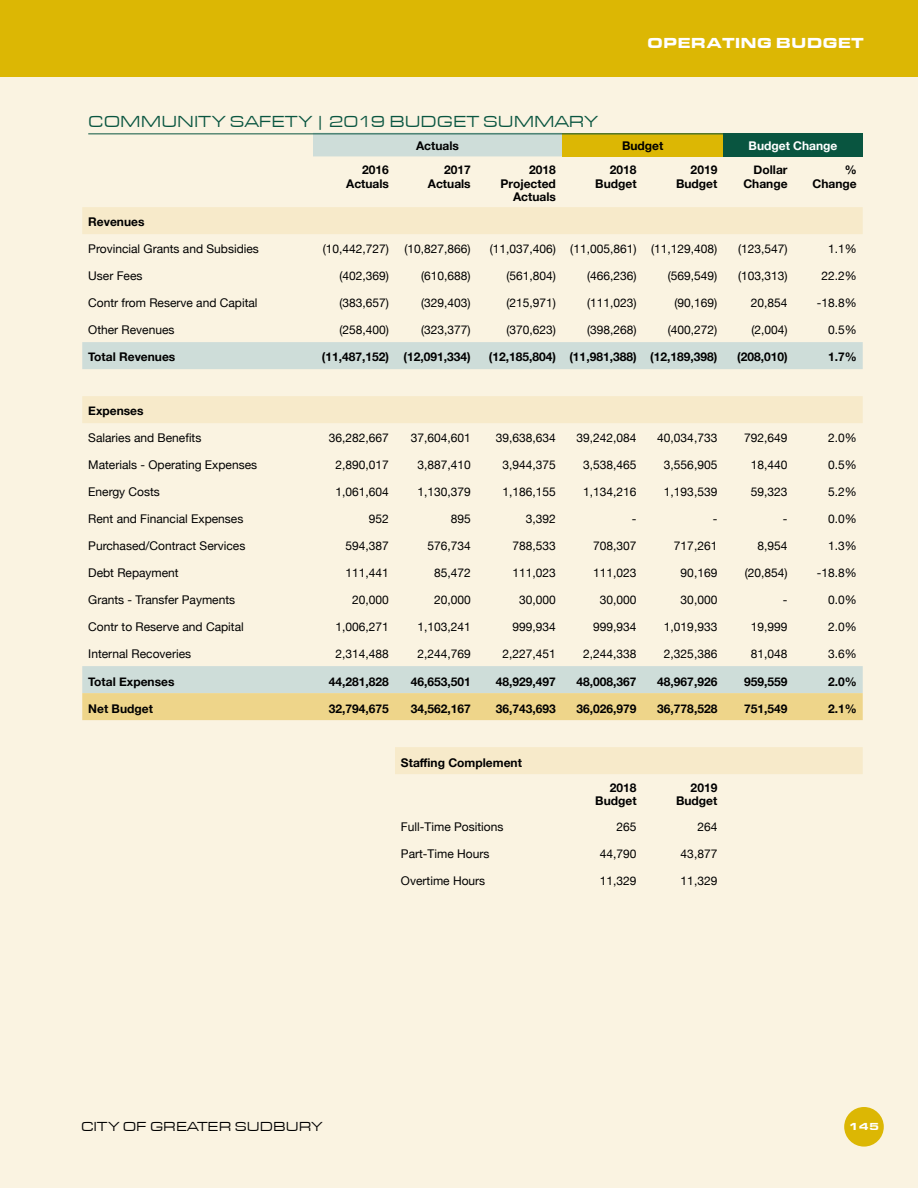
<style>
.page{position:relative;width:918px;height:1188px;background:#faf3e1}
.page>*{position:absolute;margin:0;border:0;box-sizing:border-box;transform-origin:0 0}
.t1{font:16.5px "Eurostile T Regu Exte";color:#095540}
.t2{font:900 15px "Eurostile Extended";color:#fff}
.t3{font:13.5px "Eurostile T Regu Exte";color:#000}
.t4{font:12px "Helvetica Neue";color:#000}
.t5{font:700 12px/13.5px "Helvetica Neue";color:#000;text-align:right}
.t6{font:700 12px "Helvetica Neue";color:#fff}
.t7{font:900 10.5px "Eurostile Extended";color:#fff}
</style>
<div class="page">
<div style="left:0;top:0;width:918px;height:76px;background:#dcb704"></div>
<div style="left:844px;top:1107px;width:40px;height:40px;background:#dcb704;border-radius:50%"></div>
<svg style="left:88px;top:134px;width:775px;height:23px;fill:#ceddd9"></svg>
<div style="left:562px;top:133px;width:161px;height:23px;background:#dcb704"></div>
<div style="left:723px;top:133px;width:140px;height:23px;background:#095540"></div>
<svg style="left:82px;top:207px;width:781px;height:567px"></svg>
<div style="left:82px;top:693px;width:781px;height:27px;background:#eed58a"></div>
<hr style="left:88px;top:133px;width:769px;height:1px;background:#095540">
<p class="t2" style="left:647px;top:34px;width:218px">OPERATING BUDGET</p>
<h1 class="t1" style="left:88px;top:112px;width:511px">COMMUNITY SAFETY | 2019 BUDGET SUMMARY</h1>
<p class="t5" style="left:416px;top:140px;width:44px">Actuals</p>
<p class="t5" style="left:622px;top:140px;width:43px">Budget</p>
<p class="t6" style="left:749px;top:137px;width:90px">Budget Change</p>
<p class="t5" style="left:346px;top:163px;width:44px">2016<br>Actuals</p>
<p class="t5" style="left:428px;top:163px;width:44px">2017<br>Actuals</p>
<p class="t5" style="left:501px;top:163px;width:57px">2018<br>Projected<br>Actuals</p>
<p class="t5" style="left:595px;top:163px;width:43px">2018<br>Budget</p>
<p class="t5" style="left:676px;top:163px;width:43px">2019<br>Budget</p>
<p class="t5" style="left:743px;top:163px;width:46px">Dollar<br>Change</p>
<p class="t5" style="left:812px;top:163px;width:46px">%<br>Change</p>
<p class="t5" style="left:88px;top:216px;width:58px">Revenues</p>
<p class="t4" style="left:88px;top:240px;width:172px">Provincial Grants and Subsidies</p>
<p class="t4" style="left:323px;top:240px;width:68px">(10,442,727)</p>
<p class="t4" style="left:405px;top:240px;width:68px">(10,827,866)</p>
<p class="t4" style="left:490px;top:240px;width:229px">(11,037,406) (11,005,861) (11,129,408)</p>
<p class="t4" style="left:738px;top:240px;width:51px">(123,547)</p>
<p class="t4" style="left:828px;top:240px;width:30px">1.1%</p>
<p class="t4" style="left:88px;top:267px;width:56px">User Fees</p>
<p class="t4" style="left:339px;top:267px;width:51px">(402,369)</p>
<p class="t4" style="left:421px;top:267px;width:51px">(610,688)</p>
<p class="t4" style="left:506px;top:267px;width:51px">(561,804)</p>
<p class="t4" style="left:587px;top:267px;width:51px">(466,236)</p>
<p class="t4" style="left:668px;top:267px;width:51px">(569,549)</p>
<p class="t4" style="left:738px;top:267px;width:51px">(103,313)</p>
<p class="t4" style="left:821px;top:267px;width:37px">22.2%</p>
<p class="t4" style="left:88px;top:294px;width:171px">Contr from Reserve and Capital</p>
<p class="t4" style="left:339px;top:294px;width:51px">(383,657)</p>
<p class="t4" style="left:421px;top:294px;width:51px">(329,403)</p>
<p class="t4" style="left:506px;top:294px;width:51px">(215,971)</p>
<p class="t4" style="left:587px;top:294px;width:51px">(111,023)</p>
<p class="t4" style="left:674px;top:294px;width:44px">(90,169)</p>
<p class="t4" style="left:751px;top:294px;width:38px">20,854</p>
<p class="t4" style="left:817px;top:294px;width:42px">-18.8%</p>
<p class="t4" style="left:88px;top:321px;width:88px">Other Revenues</p>
<p class="t4" style="left:339px;top:321px;width:51px">(258,400)</p>
<p class="t4" style="left:421px;top:321px;width:51px">(323,377)</p>
<p class="t4" style="left:506px;top:321px;width:51px">(370,623)</p>
<p class="t4" style="left:587px;top:321px;width:51px">(398,268)</p>
<p class="t4" style="left:668px;top:321px;width:51px">(400,272)</p>
<p class="t4" style="left:751px;top:321px;width:38px">(2,004)</p>
<p class="t4" style="left:828px;top:321px;width:30px">0.5%</p>
<p class="t5" style="left:88px;top:351px;width:89px">Total Revenues</p>
<p class="t5" style="left:322px;top:351px;width:150px">(11,487,152) (12,091,334)</p>
<p class="t5" style="left:489px;top:351px;width:230px">(12,185,804) (11,981,388) (12,189,398)</p>
<p class="t5" style="left:737px;top:351px;width:52px">(208,010)</p>
<p class="t5" style="left:828px;top:351px;width:30px">1.7%</p>
<p class="t5" style="left:88px;top:405px;width:57px">Expenses</p>
<p class="t4" style="left:88px;top:429px;width:115px">Salaries and Benefits</p>
<p class="t4" style="left:329px;top:429px;width:62px">36,282,667</p>
<p class="t4" style="left:411px;top:429px;width:62px">37,604,601</p>
<p class="t4" style="left:496px;top:429px;width:62px">39,638,634</p>
<p class="t4" style="left:577px;top:429px;width:62px">39,242,084</p>
<p class="t4" style="left:657px;top:429px;width:62px">40,034,733</p>
<p class="t4" style="left:744px;top:429px;width:45px">792,649</p>
<p class="t4" style="left:828px;top:429px;width:30px">2.0%</p>
<p class="t4" style="left:88px;top:456px;width:170px">Materials - Operating Expenses</p>
<p class="t4" style="left:336px;top:456px;width:55px">2,890,017</p>
<p class="t4" style="left:417px;top:456px;width:55px">3,887,410</p>
<p class="t4" style="left:503px;top:456px;width:55px">3,944,375</p>
<p class="t4" style="left:583px;top:456px;width:55px">3,538,465</p>
<p class="t4" style="left:664px;top:456px;width:55px">3,556,905</p>
<p class="t4" style="left:751px;top:456px;width:38px">18,440</p>
<p class="t4" style="left:828px;top:456px;width:30px">0.5%</p>
<p class="t4" style="left:88px;top:483px;width:73px">Energy Costs</p>
<p class="t4" style="left:336px;top:483px;width:55px">1,061,604</p>
<p class="t4" style="left:417px;top:483px;width:55px">1,130,379</p>
<p class="t4" style="left:503px;top:483px;width:55px">1,186,155</p>
<p class="t4" style="left:583px;top:483px;width:55px">1,134,216</p>
<p class="t4" style="left:664px;top:483px;width:55px">1,193,539</p>
<p class="t4" style="left:751px;top:483px;width:38px">59,323</p>
<p class="t4" style="left:828px;top:483px;width:30px">5.2%</p>
<p class="t4" style="left:88px;top:510px;width:157px">Rent and Financial Expenses</p>
<p class="t4" style="left:369px;top:510px;width:22px">952</p>
<p class="t4" style="left:451px;top:510px;width:22px">895</p>
<p class="t4" style="left:526px;top:510px;width:32px">3,392</p>
<p class="t4" style="left:632px;top:510px;width:6px">-</p>
<p class="t4" style="left:713px;top:510px;width:6px">-</p>
<p class="t4" style="left:783px;top:510px;width:6px">-</p>
<p class="t4" style="left:828px;top:510px;width:30px">0.0%</p>
<p class="t4" style="left:88px;top:537px;width:159px">Purchased/Contract Services</p>
<p class="t4" style="left:346px;top:537px;width:45px">594,387</p>
<p class="t4" style="left:427px;top:537px;width:45px">576,734</p>
<p class="t4" style="left:513px;top:537px;width:45px">788,533</p>
<p class="t4" style="left:593px;top:537px;width:45px">708,307</p>
<p class="t4" style="left:674px;top:537px;width:45px">717,261</p>
<p class="t4" style="left:758px;top:537px;width:32px">8,954</p>
<p class="t4" style="left:828px;top:537px;width:30px">1.3%</p>
<p class="t4" style="left:88px;top:564px;width:92px">Debt Repayment</p>
<p class="t4" style="left:346px;top:564px;width:45px">111,441</p>
<p class="t4" style="left:434px;top:564px;width:38px">85,472</p>
<p class="t4" style="left:513px;top:564px;width:45px">111,023</p>
<p class="t4" style="left:593px;top:564px;width:45px">111,023</p>
<p class="t4" style="left:681px;top:564px;width:38px">90,169</p>
<p class="t4" style="left:745px;top:564px;width:44px">(20,854)</p>
<p class="t4" style="left:817px;top:564px;width:42px">-18.8%</p>
<p class="t4" style="left:88px;top:591px;width:148px">Grants - Transfer Payments</p>
<p class="t4" style="left:352px;top:591px;width:38px">20,000</p>
<p class="t4" style="left:434px;top:591px;width:38px">20,000</p>
<p class="t4" style="left:519px;top:591px;width:38px">30,000</p>
<p class="t4" style="left:600px;top:591px;width:38px">30,000</p>
<p class="t4" style="left:681px;top:591px;width:38px">30,000</p>
<p class="t4" style="left:783px;top:591px;width:6px">-</p>
<p class="t4" style="left:828px;top:591px;width:30px">0.0%</p>
<p class="t4" style="left:88px;top:618px;width:157px">Contr to Reserve and Capital</p>
<p class="t4" style="left:336px;top:618px;width:55px">1,006,271</p>
<p class="t4" style="left:417px;top:618px;width:55px">1,103,241</p>
<p class="t4" style="left:513px;top:618px;width:45px">999,934</p>
<p class="t4" style="left:593px;top:618px;width:45px">999,934</p>
<p class="t4" style="left:664px;top:618px;width:55px">1,019,933</p>
<p class="t4" style="left:751px;top:618px;width:38px">19,999</p>
<p class="t4" style="left:828px;top:618px;width:30px">2.0%</p>
<p class="t4" style="left:88px;top:645px;width:104px">Internal Recoveries</p>
<p class="t4" style="left:336px;top:645px;width:55px">2,314,488</p>
<p class="t4" style="left:417px;top:645px;width:55px">2,244,769</p>
<p class="t4" style="left:503px;top:645px;width:55px">2,227,451</p>
<p class="t4" style="left:583px;top:645px;width:55px">2,244,338</p>
<p class="t4" style="left:664px;top:645px;width:55px">2,325,386</p>
<p class="t4" style="left:751px;top:645px;width:38px">81,048</p>
<p class="t4" style="left:828px;top:645px;width:30px">3.6%</p>
<p class="t5" style="left:88px;top:675px;width:88px">Total Expenses</p>
<p class="t5" style="left:329px;top:675px;width:62px">44,281,828</p>
<p class="t5" style="left:411px;top:675px;width:62px">46,653,501</p>
<p class="t5" style="left:496px;top:675px;width:62px">48,929,497</p>
<p class="t5" style="left:577px;top:675px;width:62px">48,008,367</p>
<p class="t5" style="left:657px;top:675px;width:62px">48,967,926</p>
<p class="t5" style="left:744px;top:675px;width:45px">959,559</p>
<p class="t5" style="left:828px;top:675px;width:30px">2.0%</p>
<p class="t5" style="left:88px;top:702px;width:66px">Net Budget</p>
<p class="t5" style="left:329px;top:702px;width:62px">32,794,675</p>
<p class="t5" style="left:411px;top:702px;width:62px">34,562,167</p>
<p class="t5" style="left:496px;top:702px;width:62px">36,743,693</p>
<p class="t5" style="left:577px;top:702px;width:62px">36,026,979</p>
<p class="t5" style="left:657px;top:702px;width:62px">36,778,528</p>
<p class="t5" style="left:744px;top:702px;width:45px">751,549</p>
<p class="t5" style="left:828px;top:702px;width:30px">2.1%</p>
<p class="t5" style="left:401px;top:756px;width:122px">Staffing Complement</p>
<p class="t5" style="left:595px;top:781px;width:43px">2018<br>Budget</p>
<p class="t5" style="left:676px;top:781px;width:43px">2019<br>Budget</p>
<p class="t4" style="left:401px;top:818px;width:104px">Full-Time Positions</p>
<p class="t4" style="left:617px;top:818px;width:22px">265</p>
<p class="t4" style="left:697px;top:818px;width:22px">264</p>
<p class="t4" style="left:401px;top:845px;width:90px">Part-Time Hours</p>
<p class="t4" style="left:600px;top:845px;width:38px">44,790</p>
<p class="t4" style="left:681px;top:845px;width:38px">43,877</p>
<p class="t4" style="left:401px;top:872px;width:86px">Overtime Hours</p>
<p class="t4" style="left:600px;top:872px;width:38px">11,329</p>
<p class="t4" style="left:681px;top:872px;width:38px">11,329</p>
<p class="t3" style="left:81px;top:1119px;width:243px">CITY OF GREATER SUDBURY</p>
<p class="t7" style="left:849px;top:1121px;width:32px">145</p>
</div>
